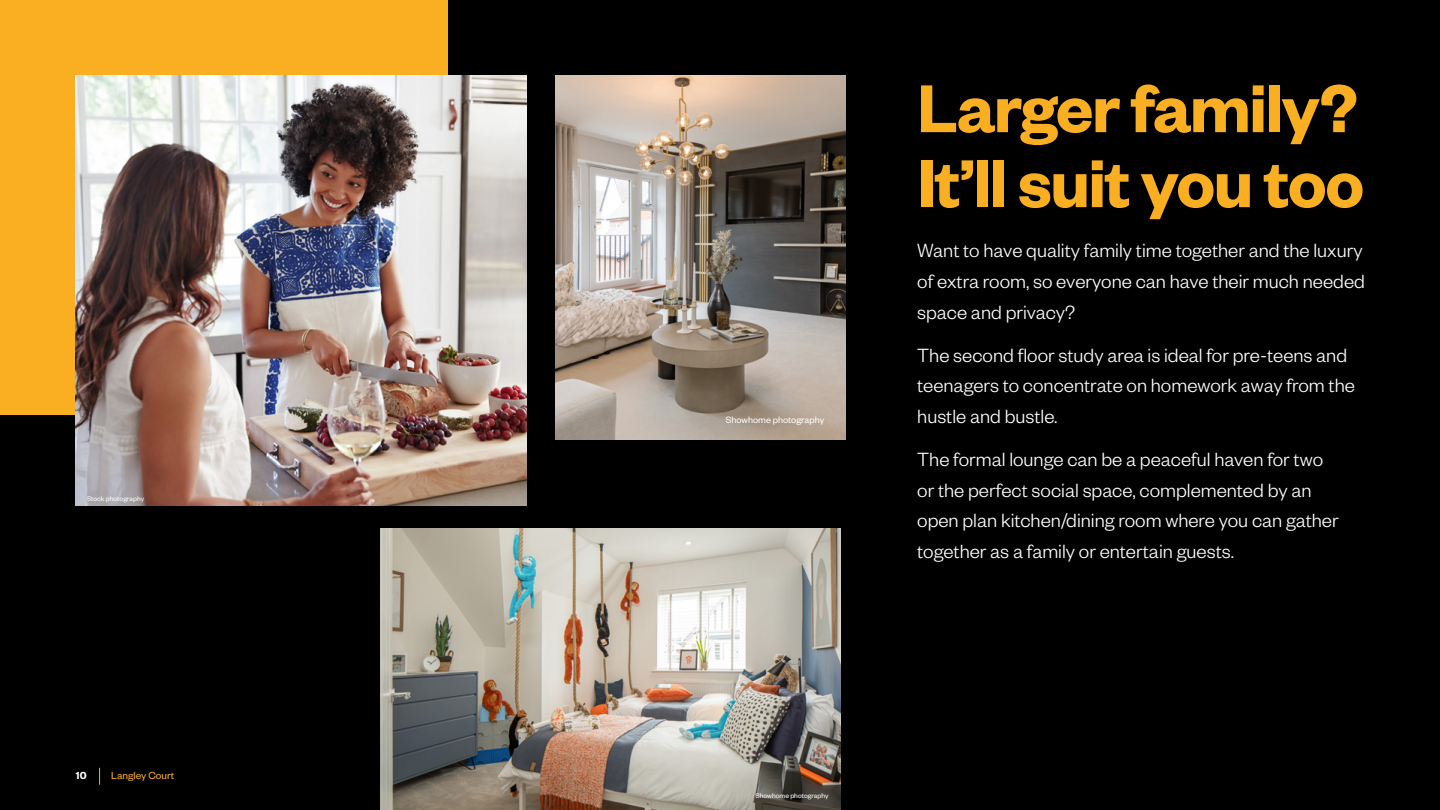
<style>
.page{position:relative;width:1440px;height:810px;background:#000}
.page>*{position:absolute;margin:0;border:0;box-sizing:border-box;transform-origin:0 0}
.t1{font:600 74.25px/75px "Founders Grotesk";letter-spacing:-.02em;color:#faaf23}
.t2{font:300 21px/30.8px "Founders Grotesk";color:#fff}
.t3{font:11.25px "Founders Grotesk";color:#faaf23}
.t4{font:600 11.25px "Founders Grotesk";color:#fff}
.t5{font:10.12px "Founders Grotesk";color:#fff}
.t6{font:7.5px "Founders Grotesk";color:#fff}
</style>
<div class="page">
<svg style="left:99px;top:768px;width:1px;height:17px"></svg>
<div style="left:0;top:0;width:448px;height:414px;background:#faaf23"></div>
<img style="left:75px;top:75px;width:452px;height:431px">
<img style="left:381px;top:528px;width:460px;height:282px">
<img style="left:556px;top:75px;width:290px;height:364px">
<p class="t6" style="left:87px;top:494px;width:59px">Stock photography</p>
<p class="t4" style="left:76px;top:768px;width:12px">10</p>
<p class="t3" style="left:111px;top:769px;width:65px">Langley Court</p>
<p class="t5" style="left:726px;top:414px;width:100px">Showhome photography</p>
<h1 class="t1" style="left:917px;top:67px;width:448px">Larger family?<br>It’ll suit you too</h1>
<p class="t2" style="left:917px;top:234px;width:449px;text-align:justify">Want to have quality family time together and the luxury of extra room, so everyone can have their much needed space and privacy?</p>
<p class="t2" style="left:917px;top:339px;width:439px">The second floor study area is ideal for pre-teens and teenagers to concentrate on homework away from the hustle and bustle.</p>
<p class="t2" style="left:917px;top:443px;width:423px">The formal lounge can be a peaceful haven for two or the perfect social space, complemented by an open plan kitchen/dining room where you can gather together as a family or entertain guests.</p>
<p class="t6" style="left:756px;top:791px;width:75px">Showhome photography</p>
</div>
